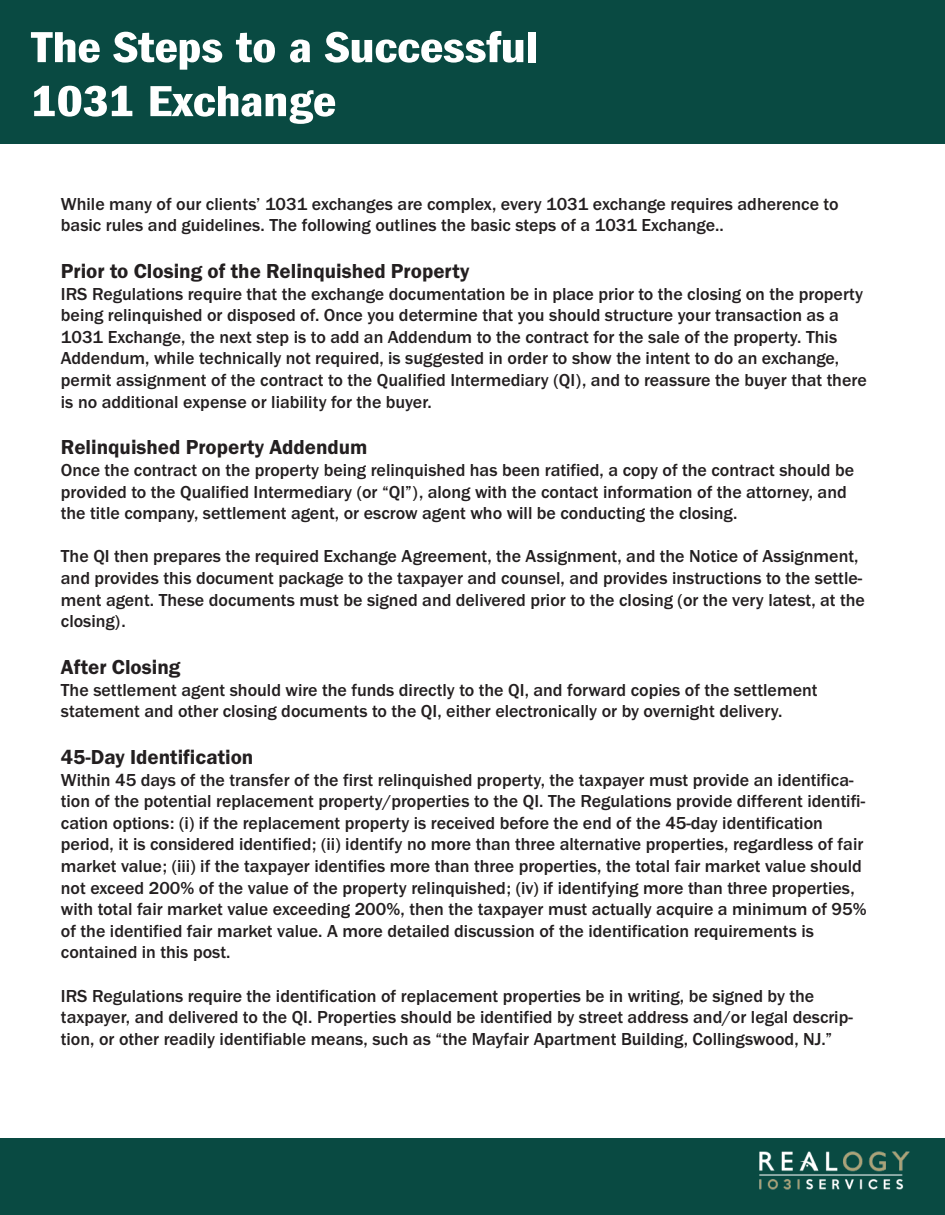
<style>
.page{position:relative;width:945px;height:1215px;background:#fff}
.page>*{position:absolute;margin:0;border:0;box-sizing:border-box;transform-origin:0 0}
.t1{font:45px/54px "Franklin Gothic LT Pro Dm Cm";color:#fff;scale:1.35 1}
.t2{font:21px "Franklin Gothic URW Dem";color:#231f20}
.t3{font:500 18px/21.6px "Franklin Gothic URW";color:#231f20}
</style>
<div class="page">
<div style="left:0;top:1138px;width:945px;height:77px;background:#094a42"></div>
<div style="left:0;top:0;width:945px;height:143px;background:#094a42"></div>
<img style="left:759px;top:1151px;width:151px;height:39px">
<h1 class="t1" style="left:31px;top:21px;width:377px">The Steps to a Successful<br>1031 Exchange</h1>
<p class="t3" style="left:61px;top:193px;width:779px">While many of our clients’ 1031 exchanges are complex, every 1031 exchange requires adherence to basic rules and guidelines. The following outlines the basic steps of a 1031 Exchange..</p>
<p class="t2" style="left:61px;top:258px;width:410px">Prior to Closing of the Relinquished Property</p>
<p class="t3" style="left:61px;top:283px;width:807px">IRS Regulations require that the exchange documentation be in place prior to the closing on the property being relinquished or disposed of. Once you determine that you should structure your transaction as a 1031 Exchange, the next step is to add an Addendum to the contract for the sale of the property. This Addendum, while technically not required, is suggested in order to show the intent to do an exchange, permit assignment of the contract to the Qualified Intermediary (QI), and to reassure the buyer that there is no additional expense or liability for the buyer.</p>
<p class="t2" style="left:61px;top:435px;width:308px">Relinquished Property Addendum</p>
<p class="t3" style="left:61px;top:459px;width:795px">Once the contract on the property being relinquished has been ratified, a copy of the contract should be provided to the Qualified Intermediary (or “QI”), along with the contact information of the attorney, and the title company, settlement agent, or escrow agent who will be conducting the closing.</p>
<p class="t3" style="left:61px;top:545px;width:806px">The QI then prepares the required Exchange Agreement, the Assignment, and the Notice of Assignment, and provides this document package to the taxpayer and counsel, and provides instructions to the settle&shy;ment agent. These documents must be signed and delivered prior to the closing (or the very latest, at the closing).</p>
<p class="t2" style="left:61px;top:654px;width:121px">After Closing</p>
<p class="t3" style="left:61px;top:679px;width:758px">The settlement agent should wire the funds directly to the QI, and forward copies of the settlement statement and other closing documents to the QI, either electronically or by overnight delivery.</p>
<p class="t2" style="left:61px;top:744px;width:194px">45-Day Identification</p>
<p class="t3" style="left:61px;top:769px;width:807px">Within 45 days of the transfer of the first relinquished property, the taxpayer must provide an identifica&shy;tion of the potential replacement property/properties to the QI. The Regulations provide different identifi&shy;cation options: (i) if the replacement property is received before the end of the 45-day identification period, it is considered identified; (ii) identify no more than three alternative properties, regardless of fair market value; (iii) if the taxpayer identifies more than three properties, the total fair market value should not exceed 200% of the value of the property relinquished; (iv) if identifying more than three properties, with total fair market value exceeding 200%, then the taxpayer must actually acquire a minimum of 95% of the identified fair market value. A more detailed discussion of the identification requirements is contained in this post.</p>
<p class="t3" style="left:61px;top:985px;width:793px">IRS Regulations require the identification of replacement properties be in writing, be signed by the taxpayer, and delivered to the QI. Properties should be identified by street address and/or legal descrip&shy;tion, or other readily identifiable means, such as “the Mayfair Apartment Building, Collingswood, NJ.”</p>
</div>
